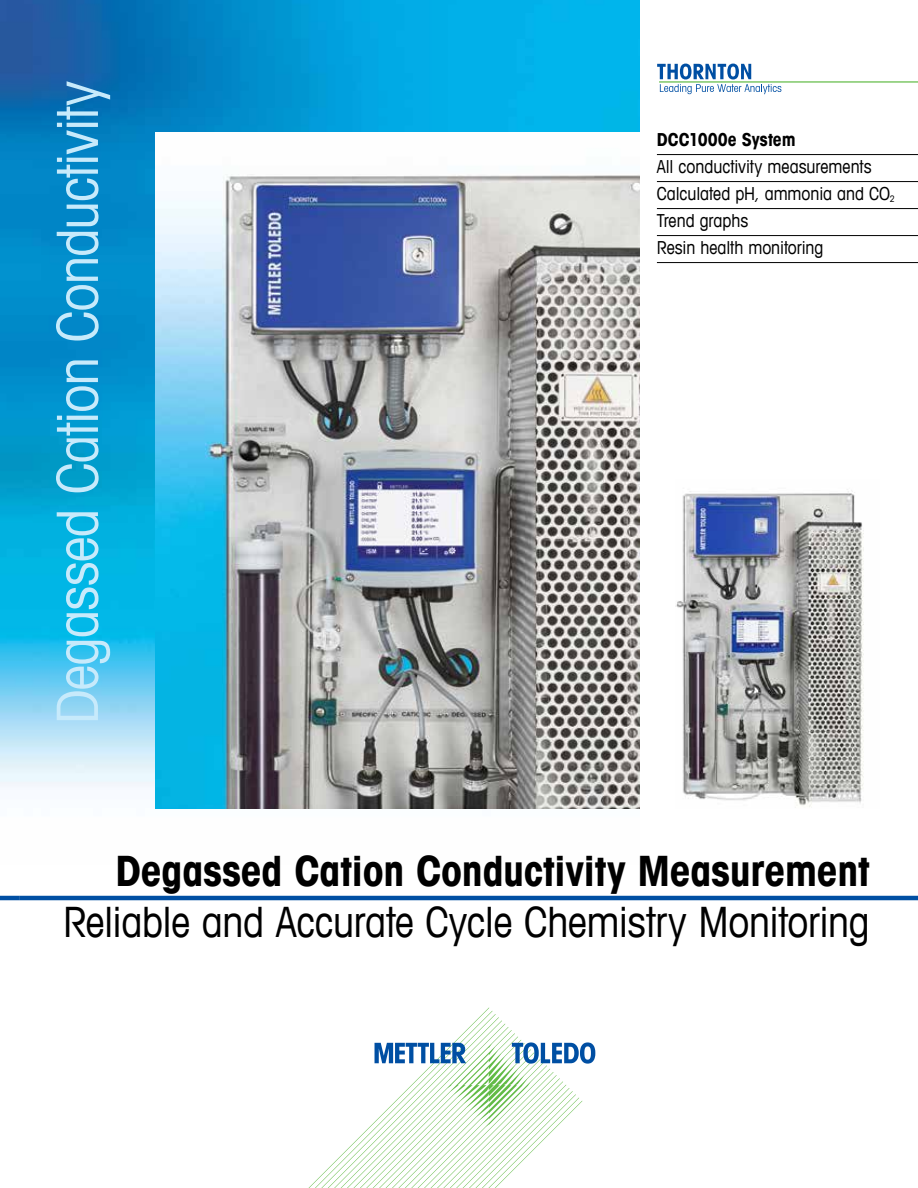
<style>
.page{position:relative;width:918px;height:1188px;background:#fff}
.page>*{position:absolute;margin:0;border:0;box-sizing:border-box;transform-origin:0 0}
.t1{font:condensed 57px "Avant Garde Com";letter-spacing:-.02em;color:#c7eafb}
.t2{font:condensed 42px "Avant Garde Com";letter-spacing:-.01em;color:#000}
.t3{font:700 condensed 42px "Avant Garde Com";letter-spacing:-.01em;color:#000}
.t4{font:condensed 18px/27px "Avant Garde Com";letter-spacing:-.005em;color:#000}
.t5{font:700 condensed 18px "Avant Garde Com";color:#000}
</style>
<div class="page">
<img style="left:0;top:0;width:640px;height:787px">
<hr style="left:657px;top:154px;width:261px;height:1px;background:#000">
<hr style="left:657px;top:181px;width:261px;height:1px;background:#000">
<hr style="left:657px;top:208px;width:261px;height:1px;background:#000">
<hr style="left:657px;top:235px;width:261px;height:1px;background:#000">
<hr style="left:657px;top:262px;width:261px;height:1px;background:#000">
<hr style="left:19px;top:896px;width:899px;height:4px;background:#004fa3">
<hr style="left:0;top:896px;width:19px;height:4px;background:#004fa3">
<img style="left:155px;top:133px;width:485px;height:676px">
<svg style="left:309px;top:1008px;width:286px;height:180px"></svg>
<svg style="left:657px;top:64px;width:124px;height:30px"></svg>
<hr style="left:659px;top:81px;width:259px;height:2px;background:#62bb46">
<img style="left:676px;top:489px;width:188px;height:319px">
<h1 class="t1" style="left:42px;top:724px;width:645px;rotate:-90deg">Degassed Cation Conductivity</h1>
<p class="t5" style="left:657px;top:128px;width:140px">DCC1000e System</p>
<p class="t4" style="left:657px;top:152px;width:239px">All conductivity measurements<br>Calculated pH, ammonia and CO<sub>2<br></sub>Trend graphs<br>Resin health monitoring</p>
<h2 class="t3" style="left:115px;top:844px;width:756px">Degassed Cation Conductivity Measurement</h2>
<h2 class="t2" style="left:63px;top:896px;width:808px">Reliable and Accurate Cycle Chemistry Monitoring</h2>
</div>
